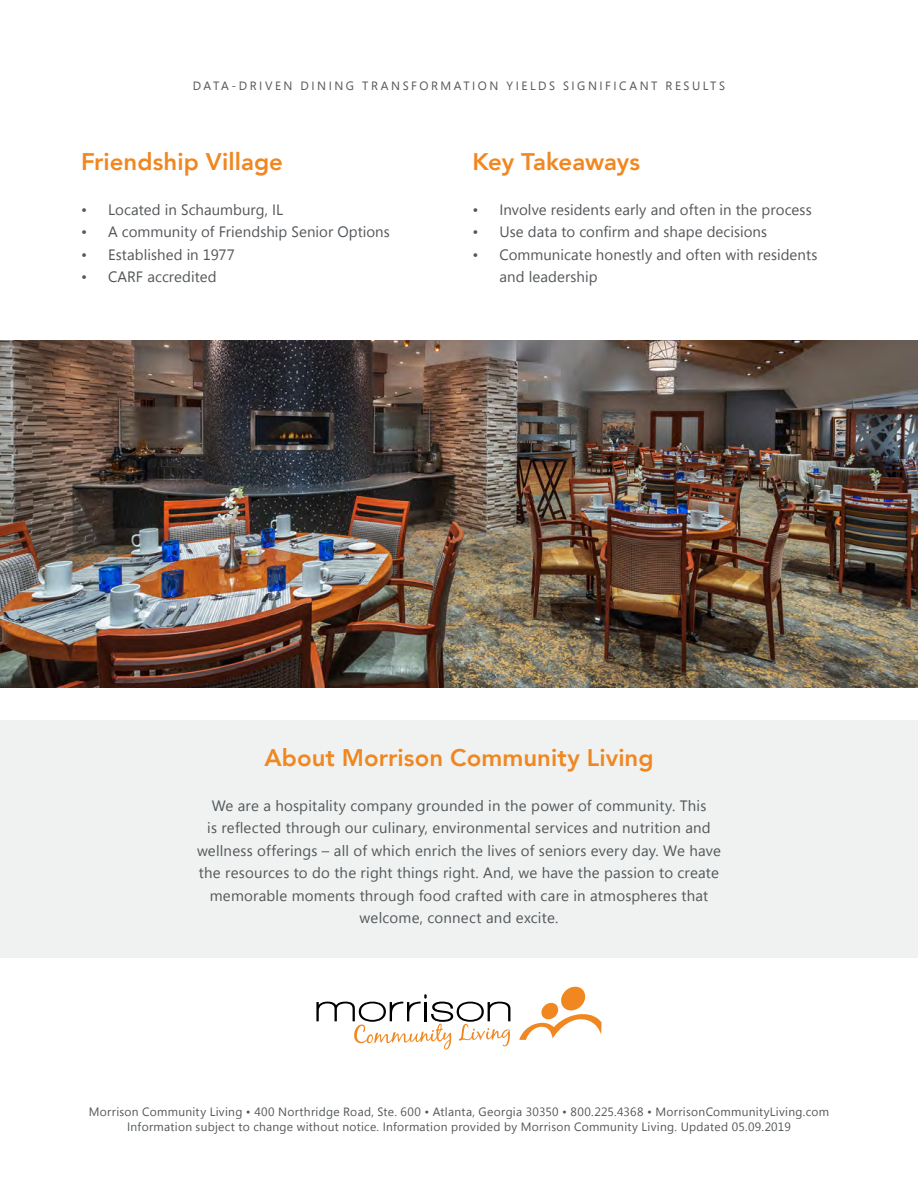
<style>
.page{position:relative;width:918px;height:1188px;background:#fff}
.page>*{position:absolute;margin:0;border:0;box-sizing:border-box;transform-origin:0 0}
.t1{font:800 24px "Avenir";color:#f08721}
.t2{font:15px/22.5px "Segoe UI";letter-spacing:.01em;color:#54575a;text-align:center}
.t3{font:12px "Segoe UI";letter-spacing:.025em;color:#54575a}
.t4{font:12px "Segoe UI";letter-spacing:.21em;color:#54575a}
</style>
<div class="page">
<div style="left:0;top:720px;width:918px;height:238px;background:#eff2f1"></div>
<svg style="left:519px;top:987px;width:83px;height:53px"></svg>
<svg style="left:316px;top:994px;width:194px;height:56px"></svg>
<img style="left:0;top:340px;width:918px;height:348px">
<p class="t4" style="left:193px;top:77px;width:534px">DATA-DRIVEN DINING TRANSFORMATION YIELDS SIGNIFICANT RESULTS</p>
<p class="t1" style="left:81px;top:143px;width:203px">Friendship Village</p>
<p class="t2" style="left:81px;top:198px;width:204px">• Located in Schaumburg, IL</p>
<p class="t2" style="left:81px;top:220px;width:310px">• A community of Friendship Senior Options</p>
<p class="t2" style="left:81px;top:243px;width:155px">• Established in 1977</p>
<p class="t2" style="left:81px;top:265px;width:137px">• CARF accredited</p>
<p class="t1" style="left:472px;top:143px;width:169px">Key Takeaways</p>
<p class="t2" style="left:472px;top:198px;width:341px">• Involve residents early and often in the process</p>
<p class="t2" style="left:472px;top:220px;width:296px">• Use data to confirm and shape decisions</p>
<p class="t2" style="left:500px;top:243px;width:319px;text-align:left;text-indent:-27px">• Communicate honestly and often with residents and leadership</p>
<p class="t1" style="left:264px;top:739px;width:391px">About Morrison Community Living</p>
<p class="t2" style="left:197px;top:794px;width:526px">We are a hospitality company grounded in the power of community. This<br>is reflected through our culinary, environmental services and nutrition and wellness offerings – all of which enrich the lives of seniors every day. We have the resources to do the right things right. And, we have the passion to create memorable moments through food crafted with care in atmospheres that welcome, connect and excite.</p>
<p class="t3" style="left:89px;top:1103px;width:742px">Morrison Community Living • 400 Northridge Road, Ste. 600 • Atlanta, Georgia 30350 • 800.225.4368 • MorrisonCommunityLiving.com</p>
<p class="t3" style="left:127px;top:1118px;width:665px">Information subject to change without notice. Information provided by Morrison Community Living. Updated 05.09.2019</p>
</div>
